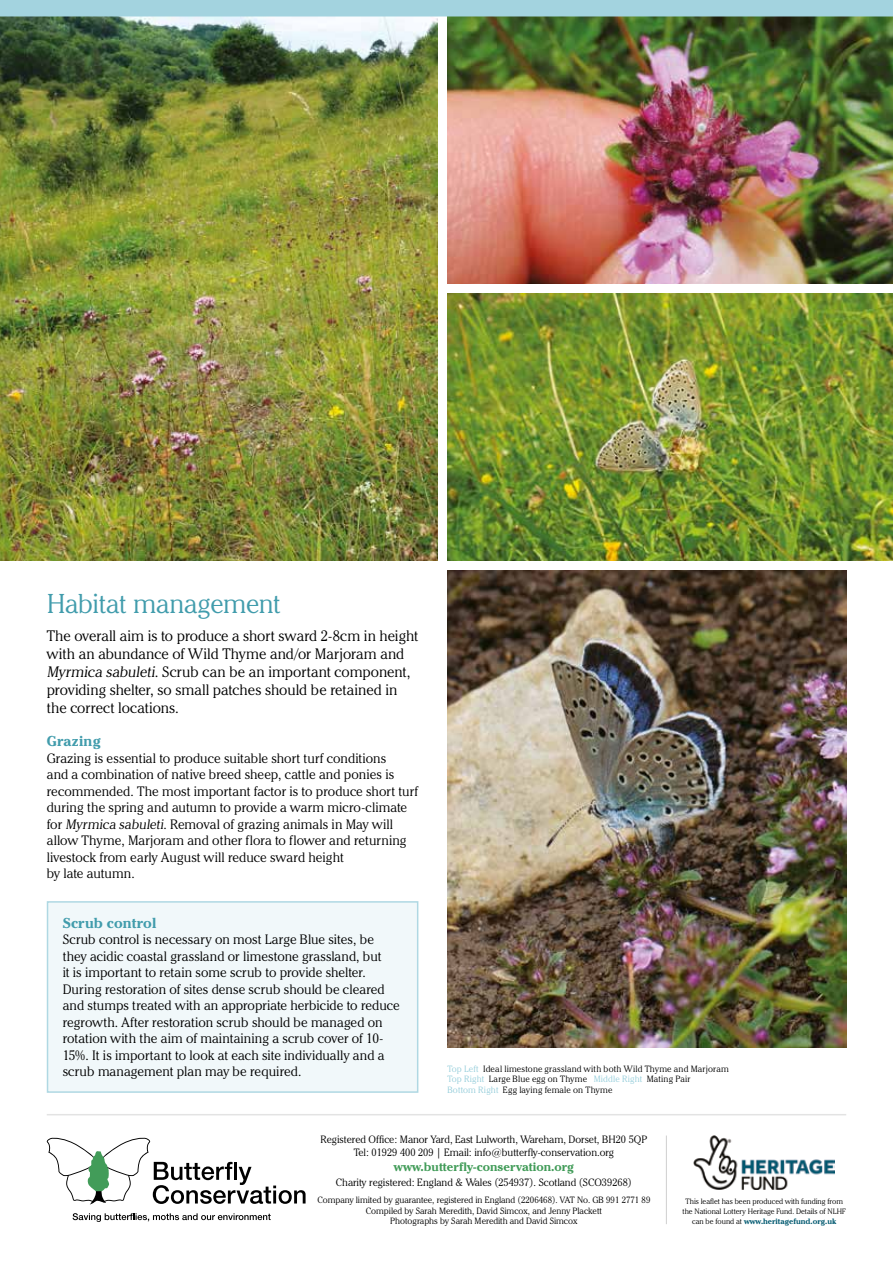
<style>
.page{position:relative;width:893px;height:1263px;background:#fff}
.page>*{position:absolute;margin:0;border:0;box-sizing:border-box;transform-origin:0 0}
.t1{font:300 27px "Cheltenham IT Cby BT";letter-spacing:-.01em;color:#419cac}
.t2{font:300 15px/18px "Cheltenham IT Cby BT";color:#000}
.t3{font:700 14.25px "Cheltenham IT Cby BT";letter-spacing:.01em;color:#419cac}
.t4{font:300 13.5px/16.5px "Cheltenham IT Cby BT";letter-spacing:.005em;color:#000}
.t5{font:700 12px "Cheltenham IT Cby BT";color:#429c59}
.t6{font:300 10.5px/13.5px "Cheltenham IT Cby BT";color:#000;text-align:center}
.t7{font:300 9px/10.5px "Cheltenham IT Cby BT";color:#000;text-align:center}
.t8{font:300 9px/10.5px "Cheltenham IT Cby BT";letter-spacing:.02em;color:#000}
.t9{font:300 7.65px/9.9px "Cheltenham IT Cby BT";color:#000;text-align:center}
.s1{color:#96cedb}
.s2{font-weight:700;color:#035a71}
</style>
<div class="page">
<img style="left:0;top:17px;width:437px;height:543px">
<img style="left:447px;top:17px;width:446px;height:266px">
<img style="left:447px;top:294px;width:446px;height:266px">
<div style="left:0;top:0;width:893px;height:17px;background:#a3d3df"></div>
<div style="left:47px;top:901px;width:371px;height:192px;background:#f1f8fa;border:2px solid #afd8e3"></div>
<hr style="left:47px;top:1114px;width:799px;height:1px;background:#e3e3e3">
<hr style="left:666px;top:1135px;width:1px;height:89px;background:#d0d0d0">
<svg style="left:47px;top:1138px;width:259px;height:66px"></svg>
<svg style="left:73px;top:1213px;width:198px;height:9px"></svg>
<img style="left:694px;top:1135px;width:140px;height:54px">
<img style="left:447px;top:571px;width:399px;height:476px">
<h1 class="t1" style="left:47px;top:587px;width:235px">Habitat management</h1>
<p class="t2" style="left:47px;top:627px;width:373px">The overall aim is to produce a short sward 2-8cm in height with an abundance of Wild Thyme and/or Marjoram and Myrmica sabuleti. Scrub can be an important component, providing shelter, so small patches should be retained in the correct locations.</p>
<p class="t3" style="left:47px;top:733px;width:56px">Grazing</p>
<p class="t4" style="left:47px;top:750px;width:373px">Grazing is essential to produce suitable short turf conditions<br>and a combination of native breed sheep, cattle and ponies is recommended. The most important factor is to produce short turf during the spring and autumn to provide a warm micro-climate for Myrmica sabuleti. Removal of grazing animals in May will allow Thyme, Marjoram and other flora to flower and returning livestock from early August will reduce sward height<br>by late autumn.</p>
<p class="t3" style="left:63px;top:914px;width:95px">Scrub control</p>
<p class="t4" style="left:63px;top:931px;width:339px">Scrub control is necessary on most Large Blue sites, be they acidic coastal grassland or limestone grassland, but<br>it is important to retain some scrub to provide shelter.<br>During restoration of sites dense scrub should be cleared and stumps treated with an appropriate herbicide to reduce regrowth. After restoration scrub should be managed on rotation with the aim of maintaining a scrub cover of 10- 15%. It is important to look at each site individually and a scrub management plan may be required.</p>
<p class="t8" style="left:447px;top:1063px;width:283px"><span class="s1">Top Left</span> Ideal limestone grassland with both Wild Thyme and Marjoram<br><span class="s1">Top Right</span> Large Blue egg on Thyme <span class="s1">Middle Right</span> Mating Pair<br><span class="s1">Bottom Right</span> Egg laying female on Thyme</p>
<p class="t6" style="left:321px;top:1132px;width:328px">Registered Office: Manor Yard, East Lulworth, Wareham, Dorset, BH20 5QP<br>Tel: 01929 400 209 | Email: info@butterfly-conservation.org</p>
<p class="t5" style="left:394px;top:1160px;width:182px">www.butterfly-conservation.org</p>
<p class="t6" style="left:336px;top:1176px;width:297px">Charity registered: England &amp; Wales (254937). Scotland (SCO39268)</p>
<p class="t7" style="left:317px;top:1194px;width:335px">Company limited by guarantee, registered in England (2206468). VAT No. GB 991 2771 89<br>Compiled by Sarah Meredith, David Simcox, and Jenny Plackett<br>Photographs by Sarah Meredith and David Simcox</p>
<p class="t9" style="left:683px;top:1197px;width:165px">This leaflet has been produced with funding from the National Lottery Heritage Fund. Details of NLHF can be found at <span class="s2">www.heritagefund.org.uk</span></p>
</div>
